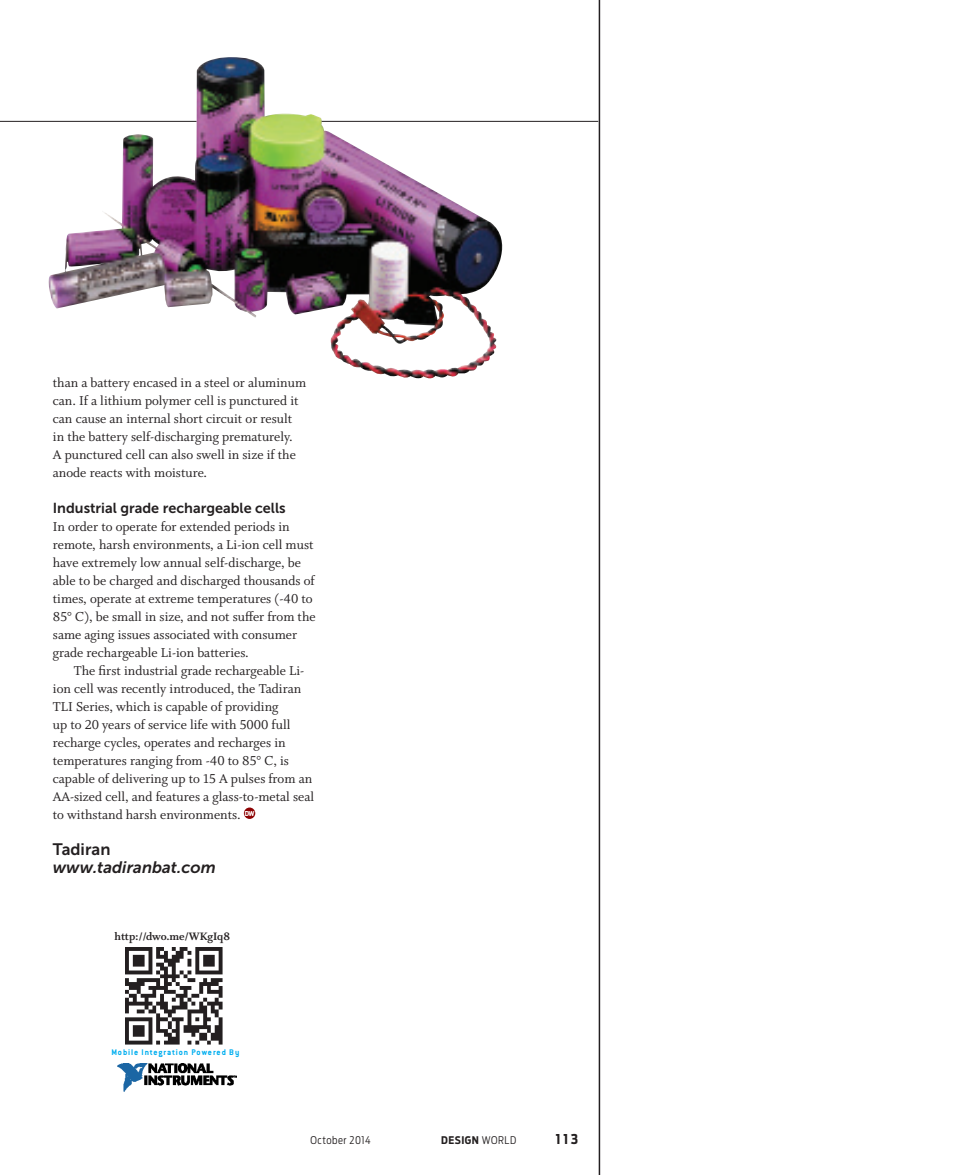
<style>
.page{position:relative;width:972px;height:1175px;background:#fff}
.page>*{position:absolute;margin:0;border:0;box-sizing:border-box;transform-origin:0 0}
.t1{font:italic 16.5px "Museo Sans 700";color:#231f20}
.t2{font:16.5px "Museo Sans 700";color:#231f20}
.t3{font:14.4px/18px "Whitman Roman LF";color:#231f20}
.t4{font:14.4px "Museo Sans 700";color:#231f20}
.t5{font:700 13.5px "Antenna Cond";color:#231f20}
.Body_Copy{font:12px "Whitman Bold LF";color:#231f20}
.t6{font:300 10.5px "Antenna Cond";letter-spacing:.05em;color:#231f20}
.t7{font:700 10.5px "Antenna Cond";letter-spacing:.05em;color:#231f20}
.Body_Copy-2{font:700 9px "Conduit ITC Std";letter-spacing:.1em;color:#00aeef}
.t8{font:700 6.75px "Antenna Cond";color:#fff}
.s1{font-weight:300}
</style>
<div class="page">
<hr style="left:0;top:121px;width:598px;height:1px;background:#231f20">
<img style="left:117px;top:1063px;width:119px;height:29px">
<img style="left:126px;top:947px;width:96px;height:97px">
<hr style="left:599px;top:0;width:1px;height:1174px;background:#231f20">
<div style="left:244px;top:807px;width:11px;height:12px;background:#8d0203;border-radius:50%"></div>
<img style="left:47px;top:57px;width:458px;height:322px">
<p class="t3" style="left:53px;top:373px;width:255px">than a battery encased in a steel or aluminum can. If a lithium polymer cell is punctured it can cause an internal short circuit or result in the battery self-discharging prematurely.<br>A punctured cell can also swell in size if the anode reacts with moisture.</p>
<p class="t4" style="left:53px;top:500px;width:234px">Industrial grade rechargeable cells</p>
<p class="t3" style="left:53px;top:517px;width:264px">In order to operate for extended periods in remote, harsh environments, a Li-ion cell must have extremely low annual self-discharge, be able to be charged and discharged thousands of times, operate at extreme temperatures (-40 to 85° C), be small in size, and not suffer from the same aging issues associated with consumer grade rechargeable Li-ion batteries.</p>
<p class="t3" style="left:53px;top:661px;width:263px;text-indent:21px">The first industrial grade rechargeable Li&shy;ion cell was recently introduced, the Tadiran TLI Series, which is capable of providing<br>up to 20 years of service life with 5000 full recharge cycles, operates and recharges in temperatures ranging from -40 to 85° C, is capable of delivering up to 15 A pulses from an AA-sized cell, and features a glass-to-metal seal to withstand harsh environments.</p>
<p class="t8" style="left:245px;top:809px;width:12px">DW</p>
<p class="t2" style="left:53px;top:840px;width:59px">Tadiran</p>
<p class="t1" style="left:53px;top:858px;width:164px">www.tadiranbat.com</p>
<p class="Body_Copy" style="left:114px;top:929px;width:117px">http://dwo.me/WKgIq8</p>
<p class="Body_Copy-2" style="left:111px;top:1047px;width:129px">Mobile Integration Powered By</p>
<p class="t6" style="left:311px;top:1134px;width:61px">October 2014</p>
<p class="t7" style="left:441px;top:1134px;width:76px">DESIGN <span class="s1">WORLD</span></p>
<p class="t5" style="left:556px;top:1131px;width:24px">113</p>
</div>
